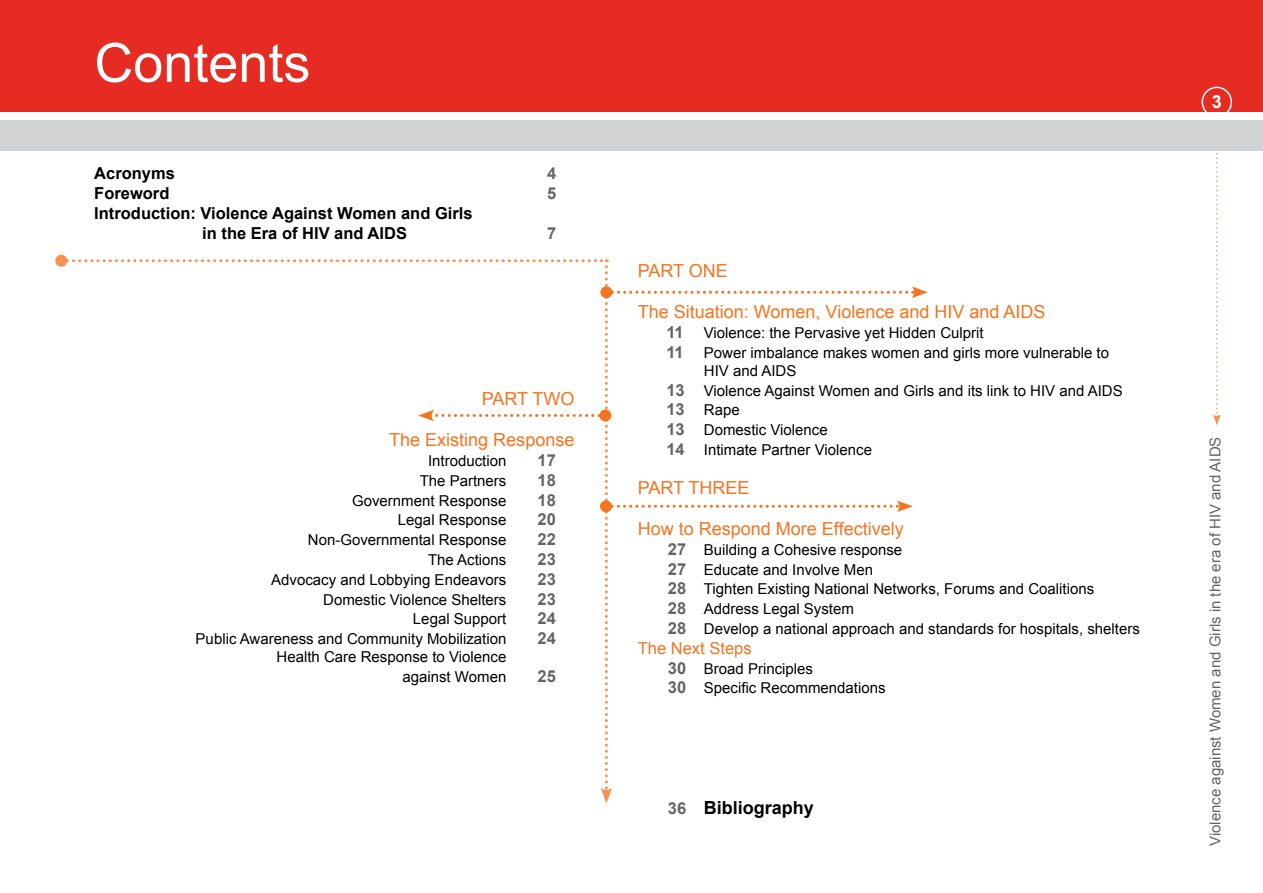
<style>
.page{position:relative;width:1263px;height:893px;background:#fff}
.page>*{position:absolute;margin:0;border:0;box-sizing:border-box;transform-origin:0 0}
.t1{font:54px "Arial";color:#fff}
.t2{font:18px "Arial";color:#f37421}
.t3{font:700 18px "Arial";color:#000}
.t4{font:700 16.5px/19.8px "Arial";color:#000}
.t5{font:700 16.5px "Arial";color:#636466}
.t6{font:16.5px "Arial";color:#f37421}
.t7{font:15px/19.8px "Arial";color:#000}
.t8{font:15px "Arial";color:#636466}
.s1{font-weight:700;font-size:16.5px;color:#636466}
.s2{font-size:16.5px;color:#636466}
</style>
<div class="page">
<div style="left:0;top:0;width:1263px;height:111px;background:#e52b22"></div>
<svg style="left:1213px;top:117px;width:8px;height:308px"></svg>
<div style="left:1201px;top:87px;width:31px;height:30px;border:2px solid #fff;border-radius:50%"></div>
<div style="left:55px;top:255px;width:12px;height:12px;background:#f79351;border-radius:50%"></div>
<div style="left:0;top:120px;width:1263px;height:31px;background:#d1d3d4"></div>
<svg style="left:61px;top:259px;width:867px;height:545px"></svg>
<h1 class="t1" style="left:94px;top:33px;width:218px">Contents</h1>
<p class="t4" style="left:94px;top:164px;width:82px">Acronyms</p>
<p class="t5" style="left:547px;top:164px;width:11px">4</p>
<p class="t4" style="left:94px;top:183px;width:77px">Foreword</p>
<p class="t5" style="left:547px;top:184px;width:11px">5</p>
<p class="t4" style="left:202px;top:203px;width:272px;text-indent:-108px">Introduction: Violence Against Women and Girls in the Era of HIV and AIDS</p>
<p class="t5" style="left:547px;top:224px;width:11px">7</p>
<p class="t2" style="left:482px;top:388px;width:94px">PART TWO</p>
<p class="t2" style="left:389px;top:430px;width:187px">The Existing Response</p>
<p class="t7" style="left:428px;top:451px;width:80px">Introduction</p>
<p class="t5" style="left:537px;top:451px;width:20px">17</p>
<p class="t7" style="left:420px;top:471px;width:88px">The Partners</p>
<p class="t5" style="left:537px;top:471px;width:20px">18</p>
<p class="t7" style="left:352px;top:490px;width:156px">Government Response</p>
<p class="t5" style="left:537px;top:490px;width:20px">18</p>
<p class="t7" style="left:398px;top:510px;width:110px">Legal Response</p>
<p class="t5" style="left:537px;top:510px;width:20px">20</p>
<p class="t7" style="left:308px;top:530px;width:200px">Non-Governmental Response</p>
<p class="t5" style="left:537px;top:530px;width:10px">22</p>
<p class="t7" style="left:428px;top:550px;width:80px">The Actions</p>
<p class="t5" style="left:537px;top:550px;width:10px">23</p>
<p class="t7" style="left:271px;top:570px;width:237px">Advocacy and Lobbying Endeavors</p>
<p class="t5" style="left:537px;top:570px;width:10px">23</p>
<p class="t7" style="left:323px;top:589px;width:185px">Domestic Violence Shelters</p>
<p class="t5" style="left:537px;top:589px;width:10px">23</p>
<p class="t7" style="left:413px;top:609px;width:95px">Legal Support</p>
<p class="t5" style="left:537px;top:609px;width:20px">24</p>
<p class="t7" style="left:196px;top:629px;width:312px">Public Awareness and Community Mobilization</p>
<p class="t5" style="left:537px;top:629px;width:20px">24</p>
<p class="t7" style="left:276px;top:647px;width:231px;text-align:right">Health Care Response to Violence against Women</p>
<p class="t5" style="left:537px;top:667px;width:20px">25</p>
<p class="t2" style="left:638px;top:260px;width:92px">PART ONE</p>
<p class="t2" style="left:638px;top:302px;width:409px">The Situation: Women, Violence and HIV and AIDS</p>
<p class="t7" style="left:666px;top:323px;width:444px"><span class="s1">11</span> Violence: the Pervasive yet Hidden Culprit<br><span class="s1">11</span> Power imbalance makes women and girls more vulnerable to</p>
<p class="t7" style="left:666px;top:361px;width:458px;text-indent:38px">HIV and AIDS<br><span class="s1">13</span> Violence Against Women and Girls and its link to HIV and AIDS<br><span class="s1">13</span> Rape<br><span class="s1">13</span> Domestic Violence<br><span class="s1">14</span> Intimate Partner Violence</p>
<p class="t2" style="left:638px;top:477px;width:113px">PART THREE</p>
<p class="t2" style="left:638px;top:519px;width:267px">How to Respond More Effectively</p>
<p class="t7" style="left:668px;top:540px;width:474px"><span class="s1">27</span> Building a Cohesive response<br><span class="s1">27</span> Educate and Involve Men<br><span class="s1">28</span> Tighten Existing National Networks, Forums and Coalitions<br><span class="s1">28</span> Address Legal System<br><span class="s1">28</span> Develop a national approach and standards for hospitals, shelters</p>
<p class="t6" style="left:638px;top:639px;width:115px">The Next Steps</p>
<p class="t7" style="left:668px;top:658px;width:219px"><span class="s1">30</span> Broad Principles<br><span class="s1">30</span> Specific Recommendations</p>
<p class="t3" style="left:668px;top:798px;width:148px"><span class="s2">36</span> Bibliography</p>
<p class="t8" style="left:1207px;top:846px;width:411px;rotate:-90deg">Violence against Women and Girls in the era of HIV and AIDS</p>
</div>
